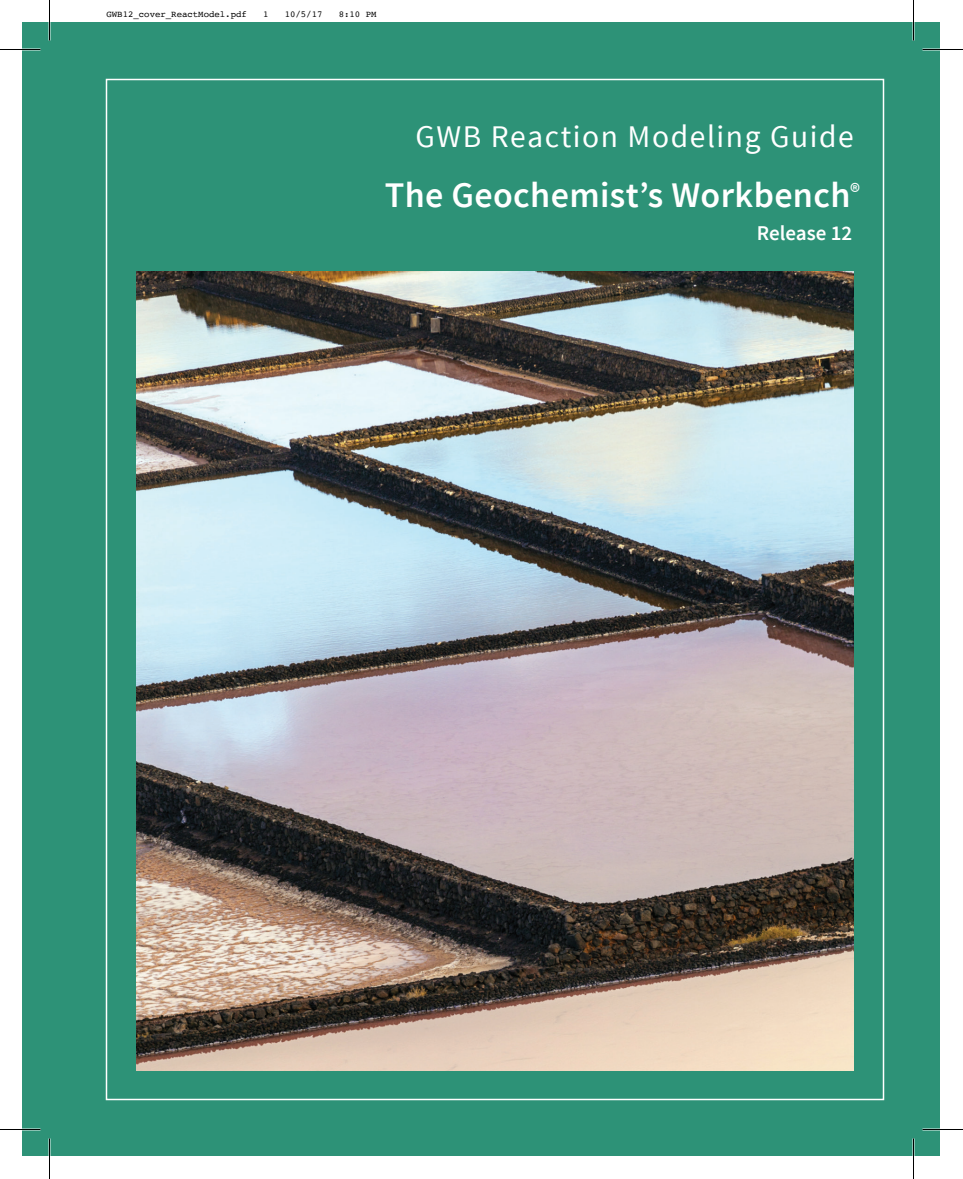
<style>
.page{position:relative;width:963px;height:1179px;background:#fff}
.page>*{position:absolute;margin:0;border:0;box-sizing:border-box;transform-origin:0 0}
.t1{font:600 36px "Source Sans Pro";letter-spacing:.01em;color:#fff}
.t2{font:31.5px "Source Sans Pro";letter-spacing:.05em;color:#fff}
.t3{font:600 21px "Source Sans Pro";color:#fff}
.t4{font:9px "Courier";color:#000}
</style>
<div class="page">
<div style="left:22px;top:22px;width:918px;height:1134px;background:#2d9277"></div>
<img style="left:136px;top:271px;width:717px;height:800px">
<hr style="left:0;top:49px;width:40px;height:1px;background:#000">
<hr style="left:922px;top:49px;width:41px;height:1px;background:#000">
<hr style="left:0;top:1129px;width:40px;height:1px;background:#000">
<hr style="left:922px;top:1129px;width:41px;height:1px;background:#000">
<hr style="left:49px;top:0;width:1px;height:40px;background:#000">
<hr style="left:49px;top:1138px;width:1px;height:41px;background:#000">
<hr style="left:913px;top:0;width:1px;height:40px;background:#000">
<hr style="left:913px;top:1138px;width:1px;height:41px;background:#000">
<p class="t4" style="left:106px;top:7px;width:142px">GWB12_cover_ReactModel.pdf</p>
<p class="t4" style="left:263px;top:7px;width:7px">1</p>
<p class="t4" style="left:285px;top:7px;width:39px">10/5/17</p>
<p class="t4" style="left:339px;top:7px;width:39px">8:10 PM</p>
<h2 class="t2" style="left:415px;top:117px;width:440px">GWB Reaction Modeling Guide</h2>
<h1 class="t1" style="left:385px;top:172px;width:477px">The Geochemist’s Workbench<sup>®</sup></h1>
<h3 class="t3" style="left:757px;top:220px;width:97px">Release 12</h3>
</div>
